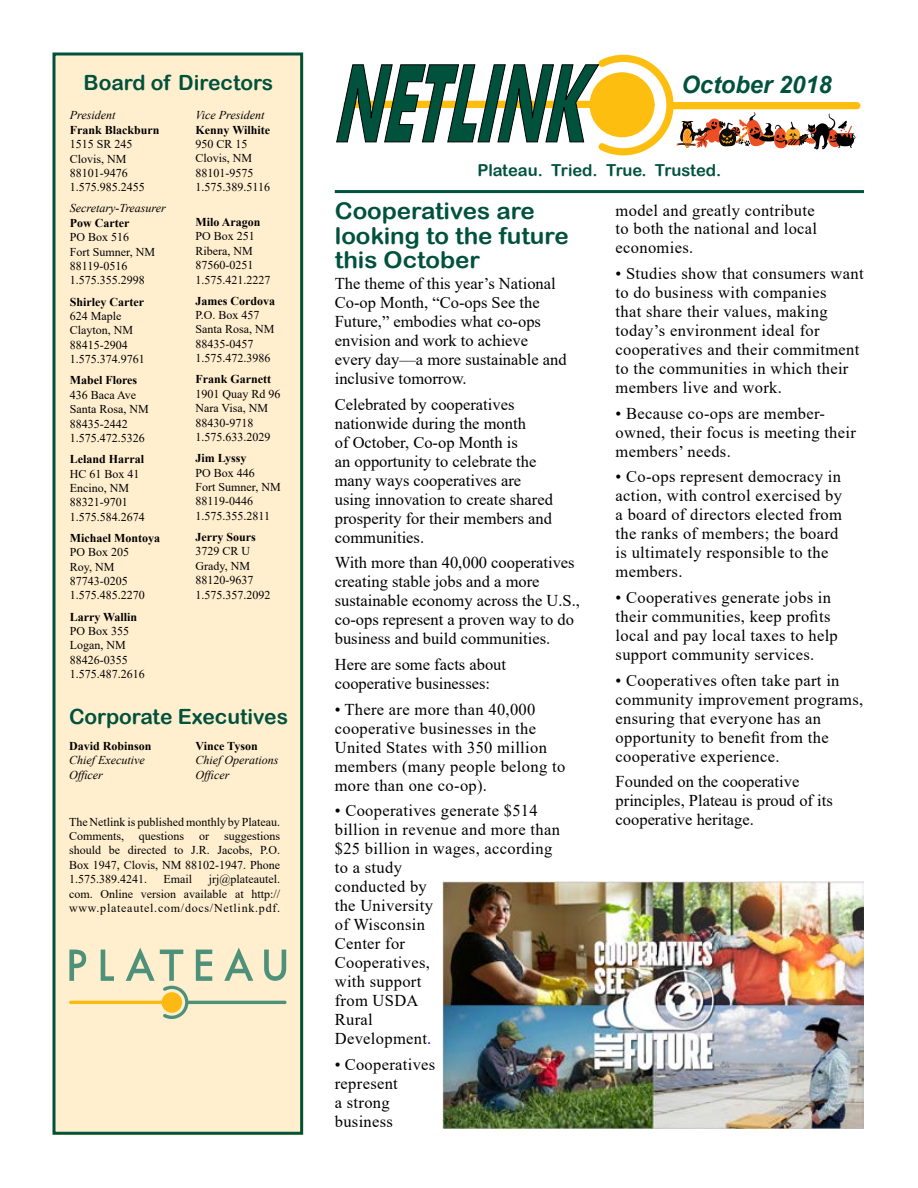
<style>
.page{position:relative;width:918px;height:1188px;background:#fff}
.page>*{position:absolute;margin:0;border:0;box-sizing:border-box;transform-origin:0 0}
.t1{font:italic 700 24px "Arial";color:#00523d}
.t2{font:23.1px/24.2px "Arial Rounded MT Bold";color:#00523d;scale:1.05 1}
.t3{font:21px "Arial Rounded MT Bold";color:#00523d}
.t4{font:16.5px/19px "Times New Roman";letter-spacing:.02em;color:#000}
.t5{font:16.5px/18.9px "Times New Roman";color:#000}
.t6{font:16.5px "Arial Rounded MT Bold";color:#00523d}
.t7{font:12px/14.4px "Times New Roman";color:#000}
.t8{font:700 12px "Times New Roman";color:#000}
.t9{font:italic 12px/14.4px "Times New Roman";color:#000}
.s1{color:#00f}
</style>
<div class="page">
<div style="left:52px;top:52px;width:251px;height:1083px;background:#ffefcf;border:3px solid #00523d"></div>
<hr style="left:335px;top:190px;width:529px;height:3px;background:#00523d">
<svg style="left:69px;top:947px;width:218px;height:72px"></svg>
<img style="left:443px;top:881px;width:421px;height:248px">
<div style="left:671px;top:102px;width:186px;height:7px;background:#febe10"></div>
<svg style="left:336px;top:54px;width:519px;height:102px"></svg>
<p class="t3" style="left:84px;top:70px;width:191px">Board of Directors</p>
<p class="t9" style="left:70px;top:108px;width:47px">President</p>
<p class="t8" style="left:70px;top:121px;width:91px">Frank Blackburn</p>
<p class="t7" style="left:70px;top:137px;width:76px">1515 SR 245<br>Clovis, NM<br>88101-9476<br>1.575.985.2455</p>
<p class="t9" style="left:70px;top:201px;width:97px">Secretary-Treasurer</p>
<p class="t8" style="left:70px;top:214px;width:61px">Pow Carter</p>
<p class="t7" style="left:70px;top:230px;width:87px">PO Box 516<br>Fort Sumner, NM<br>88119-0516<br>1.575.355.2998</p>
<p class="t8" style="left:70px;top:293px;width:76px">Shirley Carter</p>
<p class="t7" style="left:70px;top:308px;width:76px">624 Maple<br>Clayton, NM<br>88415-2904<br>1.575.374.9761</p>
<p class="t8" style="left:70px;top:372px;width:69px">Mabel Flores</p>
<p class="t7" style="left:70px;top:387px;width:80px">436 Baca Ave<br>Santa Rosa, NM<br>88435-2442<br>1.575.472.5326</p>
<p class="t8" style="left:70px;top:450px;width:76px">Leland Harral</p>
<p class="t7" style="left:70px;top:466px;width:76px">HC 61 Box 41<br>Encino, NM<br>88321-9701<br>1.575.584.2674</p>
<p class="t8" style="left:70px;top:529px;width:92px">Michael Montoya</p>
<p class="t7" style="left:70px;top:545px;width:76px">PO Box 205<br>Roy, NM<br>87743-0205<br>1.575.485.2270</p>
<p class="t8" style="left:70px;top:608px;width:69px">Larry Wallin</p>
<p class="t7" style="left:70px;top:623px;width:76px">PO Box 355<br>Logan, NM<br>88426-0355<br>1.575.487.2616</p>
<p class="t9" style="left:196px;top:108px;width:70px">Vice President</p>
<p class="t8" style="left:196px;top:121px;width:76px">Kenny Wilhite</p>
<p class="t7" style="left:196px;top:137px;width:76px">950 CR 15<br>Clovis, NM<br>88101-9575<br>1.575.389.5116</p>
<p class="t8" style="left:196px;top:213px;width:66px">Milo Aragon</p>
<p class="t7" style="left:196px;top:229px;width:76px">PO Box 251<br>Ribera, NM<br>87560-0251<br>1.575.421.2227</p>
<p class="t8" style="left:196px;top:292px;width:81px">James Cordova</p>
<p class="t7" style="left:196px;top:307px;width:80px">P.O. Box 457<br>Santa Rosa, NM<br>88435-0457<br>1.575.472.3986</p>
<p class="t8" style="left:196px;top:371px;width:77px">Frank Garnett</p>
<p class="t7" style="left:196px;top:386px;width:86px">1901 Quay Rd 96<br>Nara Visa, NM<br>88430-9718<br>1.575.633.2029</p>
<p class="t8" style="left:196px;top:450px;width:53px">Jim Lyssy</p>
<p class="t7" style="left:196px;top:465px;width:87px">PO Box 446<br>Fort Sumner, NM<br>88119-0446<br>1.575.355.2811</p>
<p class="t8" style="left:196px;top:528px;width:62px">Jerry Sours</p>
<p class="t7" style="left:196px;top:544px;width:76px">3729 CR U<br>Grady, NM<br>88120-9637<br>1.575.357.2092</p>
<p class="t3" style="left:69px;top:705px;width:221px">Corporate Executives</p>
<p class="t8" style="left:69px;top:737px;width:84px">David Robinson</p>
<p class="t9" style="left:69px;top:753px;width:77px">Chief Executive<br>Officer</p>
<p class="t8" style="left:196px;top:737px;width:64px">Vince Tyson</p>
<p class="t9" style="left:196px;top:753px;width:85px">Chief Operations<br>Officer</p>
<p class="t7" style="left:69px;top:814px;width:213px;text-align:justify">The Netlink is published monthly by Plateau.<br>Comments, questions or suggestions should be directed to J.R. Jacobs, P.O.<br>Box 1947, Clovis, NM 88102-1947. Phone 1.575.389.4241.</p>
<p class="t7" style="left:69px;top:872px;width:213px;text-align:justify;text-indent:140px">jrj@plateautel. com. Online version available at http:// www.plateautel.com/docs/Netlink.pdf.</p>
<p class="t7" style="left:164px;top:872px;width:30px">Email</p>
<h1 class="t1" style="left:681px;top:69px;width:152px">October 2018</h1>
<p class="t6" style="left:477px;top:161px;width:246px">Plateau. Tried. True. Trusted.</p>
<h2 class="t2" style="left:335px;top:199px;width:224px">Cooperatives are looking to the future this October</h2>
<p class="t5" style="left:335px;top:274px;width:233px">The theme of this year’s National<br>Co-op Month, “Co-ops See the<br>Future,” embodies what co-ops envision and work to achieve every day—a more sustainable and inclusive tomorrow.</p>
<p class="t5" style="left:335px;top:394px;width:220px">Celebrated by cooperatives nationwide during the month<br>of October, Co-op Month is<br>an opportunity to celebrate the many ways cooperatives are using innovation to create shared prosperity for their members and communities.</p>
<p class="t5" style="left:335px;top:553px;width:247px">With more than 40,000 cooperatives creating stable jobs and a more sustainable economy across the U.S., co-ops represent a proven way to do business and build communities.</p>
<p class="t5" style="left:335px;top:655px;width:173px">Here are some facts about cooperative businesses:</p>
<p class="t4" style="left:335px;top:699px;width:232px">• There are more than 40,000 cooperative businesses in the<br>United States with 350 million members (many people belong to more than one co-op).</p>
<p class="t4" style="left:335px;top:801px;width:227px">• Cooperatives generate $514 billion in revenue and more than $25 billion in wages, according to a study<br>conducted by<br>the University<br>of Wisconsin<br>Center for<br>Cooperatives,<br>with support<br>from USDA<br>Rural<br>Development<span class="s1">.</span></p>
<p class="t4" style="left:335px;top:1054px;width:102px">• Cooperatives represent<br>a strong business</p>
<p class="t4" style="left:616px;top:200px;width:203px">model and greatly contribute to both the national and local economies.</p>
<p class="t4" style="left:616px;top:264px;width:250px">• Studies show that consumers want to do business with companies<br>that share their values, making today’s environment ideal for cooperatives and their commitment to the communities in which their members live and work.</p>
<p class="t4" style="left:616px;top:403px;width:242px">• Because co-ops are member&shy;owned, their focus is meeting their members’ needs.</p>
<p class="t4" style="left:616px;top:467px;width:228px">• Co-ops represent democracy in action, with control exercised by a board of directors elected from the ranks of members; the board is ultimately responsible to the members.</p>
<p class="t4" style="left:616px;top:588px;width:224px">• Cooperatives generate jobs in their communities, keep profits local and pay local taxes to help support community services.</p>
<p class="t4" style="left:616px;top:670px;width:249px">• Cooperatives often take part in community improvement programs, ensuring that everyone has an opportunity to benefit from the cooperative experience.</p>
<p class="t5" style="left:616px;top:772px;width:219px">Founded on the cooperative principles, Plateau is proud of its cooperative heritage.</p>
</div>
